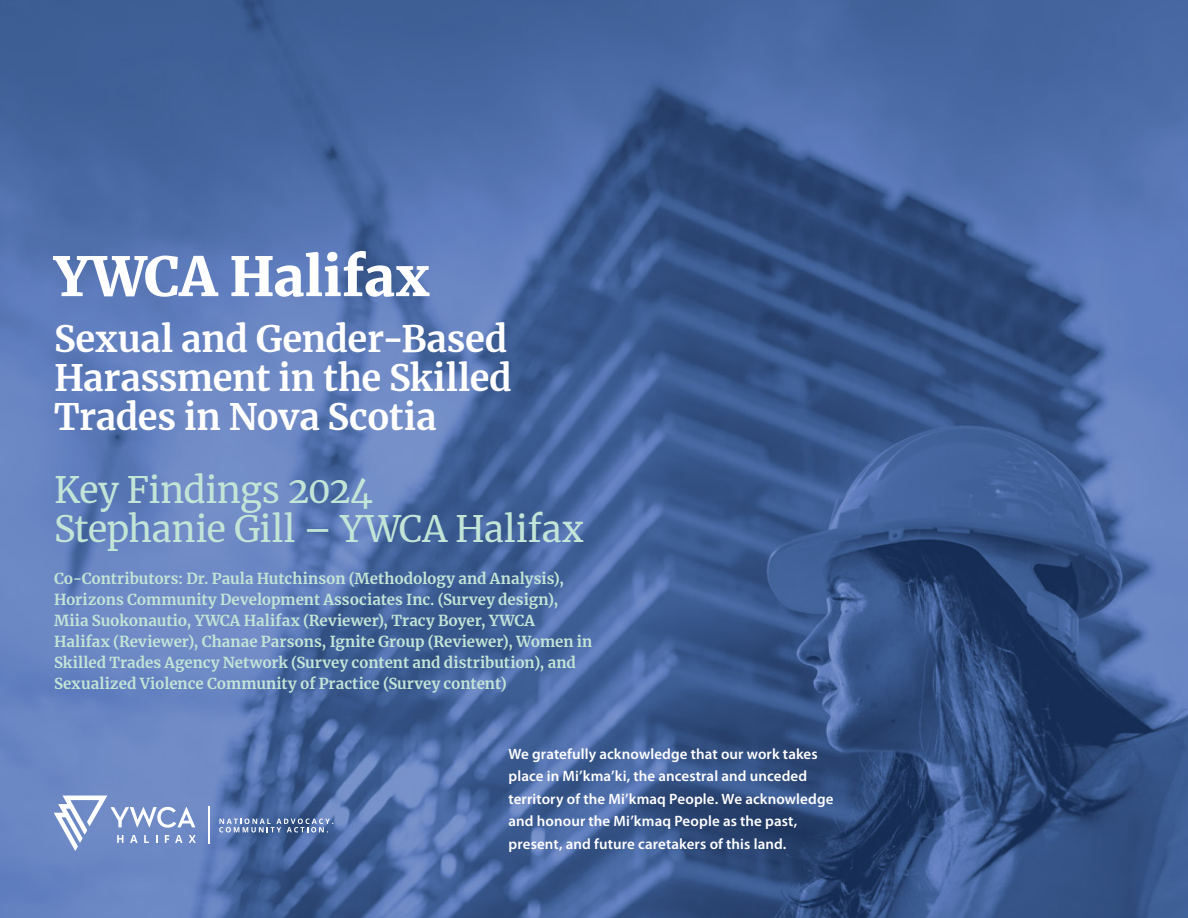
<style>
.page{position:relative;width:1188px;height:918px;background:#fff}
.page>*{position:absolute;margin:0;border:0;box-sizing:border-box;transform-origin:0 0}
.t1{font:900 54px "Merriweather";color:#fff}
.t2{font:700 36px/39px "Merriweather";letter-spacing:-.01em;color:#fff}
.t3{font:36px/39px "Merriweather";letter-spacing:-.015em;color:#c3e5d7}
.t4{font:700 15px/21px "Merriweather";color:#c3e5d7}
.t5{font:600 15px/22.5px "Myriad Pro";letter-spacing:.005em;color:#fff}
</style>
<div class="page">
<img style="left:0;top:0;width:1188px;height:918px">
<svg style="left:219px;top:819px;width:114px;height:14px;background:#728ab4"></svg>
<hr style="left:209px;top:806px;width:1px;height:37px;background:#fff">
<svg style="left:54px;top:796px;width:142px;height:55px"></svg>
<h1 class="t1" style="left:54px;top:246px;width:377px">YWCA Halifax</h1>
<h2 class="t2" style="left:54px;top:321px;width:459px">Sexual and Gender-Based<br>Harassment in the Skilled<br>Trades in Nova Scotia</h2>
<h2 class="t3" style="left:54px;top:474px;width:531px">Key Findings 2024<br>Stephanie Gill – YWCA Halifax</h2>
<p class="t4" style="left:54px;top:569px;width:540px">Co-Contributors: Dr. Paula Hutchinson (Methodology and Analysis), Horizons Community Development Associates Inc. (Survey design), Miia Suokonautio, YWCA Halifax (Reviewer), Tracy Boyer, YWCA Halifax (Reviewer), Chanae Parsons, Ignite Group (Reviewer), Women in Skilled Trades Agency Network (Survey content and distribution), and Sexualized Violence Community of Practice (Survey content)</p>
<p class="t5" style="left:508px;top:744px;width:327px">We gratefully acknowledge that our work takes place in Mi’kma’ki, the ancestral and unceded territory of the Mi’kmaq People. We acknowledge and honour the Mi’kmaq People as the past, present, and future caretakers of this land.</p>
</div>
